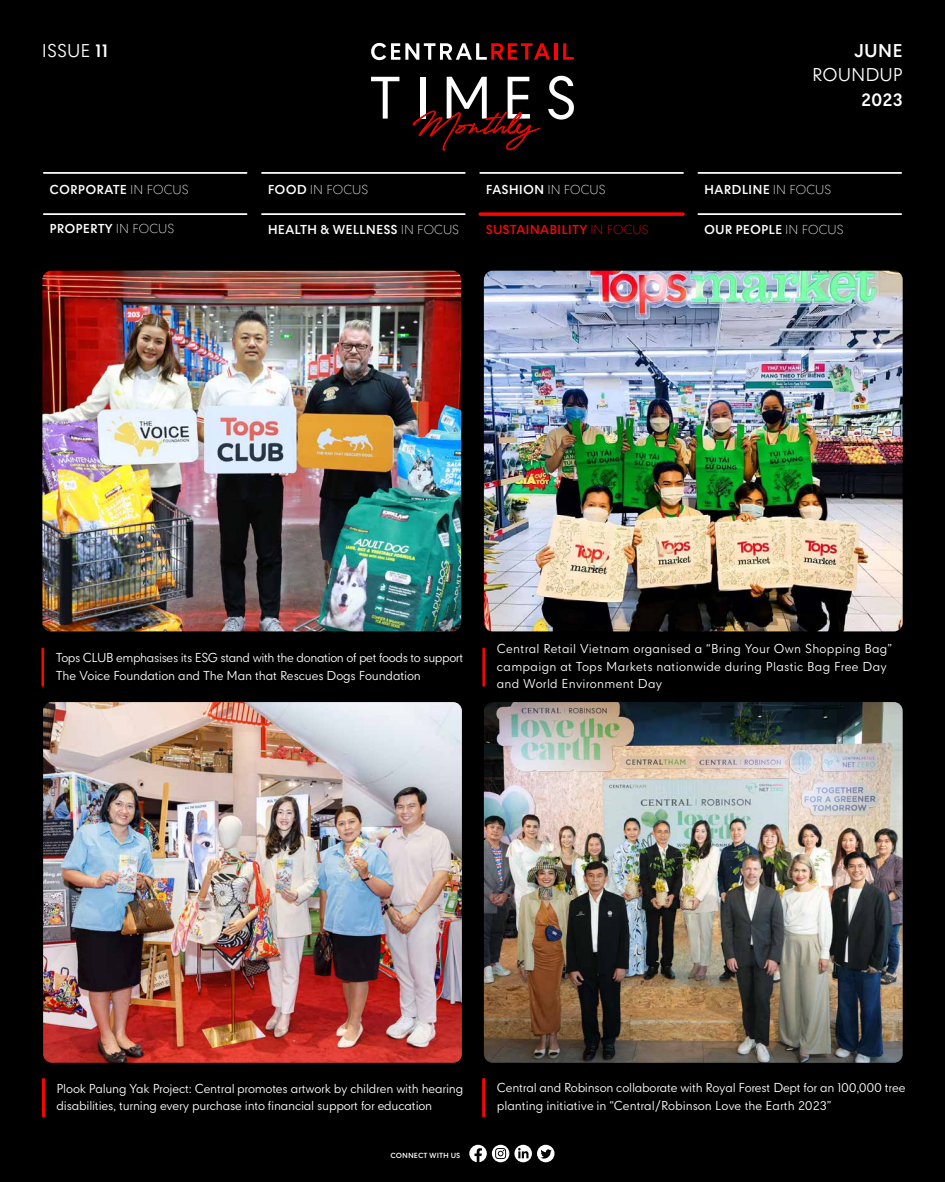
<style>
.page{position:relative;width:945px;height:1182px;background:#fff}
.page>*{position:absolute;margin:0;border:0;box-sizing:border-box;transform-origin:0 0}
.t1{font:17.5px "CPN";color:#fff}
.t2{font:700 17.5px "CPN";color:#fff}
.t3{font:12.25px/17.5px "CPN";letter-spacing:-.02em;color:#fff}
.t4{font:12.25px/17.5px "CPN";letter-spacing:.02em;color:#fff}
.t5{font:700 12.25px "CPN";color:#fff}
.t6{font:700 12.25px "CPN";color:#f90505}
.t7{font:300 12.25px "CPN";color:#fff}
.t8{font:700 7px "CPN";color:#fff}
.s1{font-weight:700}
.s2{font-weight:300}
</style>
<div class="page">
<div style="left:0;top:0;width:945px;height:1181px;background:#000"></div>
<hr style="left:44px;top:172px;width:203px;height:2px;background:#fff">
<hr style="left:262px;top:172px;width:203px;height:2px;background:#fff">
<hr style="left:480px;top:172px;width:203px;height:2px;background:#fff">
<hr style="left:698px;top:172px;width:203px;height:2px;background:#fff">
<hr style="left:44px;top:213px;width:203px;height:2px;background:#fff">
<hr style="left:262px;top:213px;width:203px;height:2px;background:#fff">
<svg style="left:480px;top:212px;width:203px;height:4px"></svg>
<hr style="left:698px;top:213px;width:203px;height:2px;background:#fff">
<svg style="left:469px;top:1144px;width:86px;height:18px"></svg>
<svg style="left:371px;top:42px;width:203px;height:109px"></svg>
<hr style="left:41px;top:648px;width:3px;height:37px;background:#f90505">
<img style="left:42px;top:271px;width:419px;height:360px">
<hr style="left:482px;top:648px;width:3px;height:37px;background:#f90505">
<img style="left:484px;top:271px;width:419px;height:360px">
<img style="left:43px;top:702px;width:419px;height:360px">
<hr style="left:42px;top:1079px;width:3px;height:36px;background:#f90505">
<img style="left:484px;top:702px;width:419px;height:360px">
<hr style="left:482px;top:1079px;width:3px;height:36px;background:#f90505">
<h1 class="t1" style="left:42px;top:39px;width:68px">ISSUE <span class="s1">11</span></h1>
<h1 class="t2" style="left:854px;top:40px;width:50px">JUNE</h1>
<h1 class="t1" style="left:812px;top:63px;width:92px">ROUNDUP</h1>
<h1 class="t2" style="left:861px;top:89px;width:43px">2023</h1>
<p class="t5" style="left:50px;top:183px;width:141px">CORPORATE <span class="s2">IN FOCUS</span></p>
<p class="t7" style="left:268px;top:181px;width:102px"><span class="s1">FOOD</span> IN FOCUS</p>
<p class="t5" style="left:486px;top:183px;width:121px">FASHION <span class="s2">IN FOCUS</span></p>
<p class="t5" style="left:704px;top:183px;width:129px">HARDLINE <span class="s2">IN FOCUS</span></p>
<p class="t5" style="left:50px;top:221px;width:126px">PROPERTY <span class="s2">IN FOCUS</span></p>
<p class="t5" style="left:268px;top:222px;width:193px">HEALTH &amp; WELLNESS <span class="s2">IN FOCUS</span></p>
<p class="t6" style="left:486px;top:222px;width:164px">SUSTAINABILITY <span class="s2">IN FOCUS</span></p>
<p class="t5" style="left:704px;top:222px;width:141px">OUR PEOPLE <span class="s2">IN FOCUS</span></p>
<p class="t3" style="left:56px;top:650px;width:409px">Tops CLUB emphasises its ESG stand with the donation of pet foods to support<br>The Voice Foundation and The Man that Rescues Dogs Foundation</p>
<p class="t4" style="left:497px;top:641px;width:397px">Central Retail Vietnam organised a “Bring Your Own Shopping Bag” campaign at Tops Markets nationwide during Plastic Bag Free Day and World Environment Day</p>
<p class="t3" style="left:57px;top:1080px;width:408px">Plook Palung Yak Project: Central promotes artwork by children with hearing disabilities, turning every purchase into financial support for education</p>
<p class="t3" style="left:497px;top:1080px;width:410px">Central and Robinson collaborate with Royal Forest Dept for an 100,000 tree planting initiative in “Central/Robinson Love the Earth 2023”</p>
<p class="t8" style="left:390px;top:1151px;width:71px">CONNECT WITH US</p>
</div>
